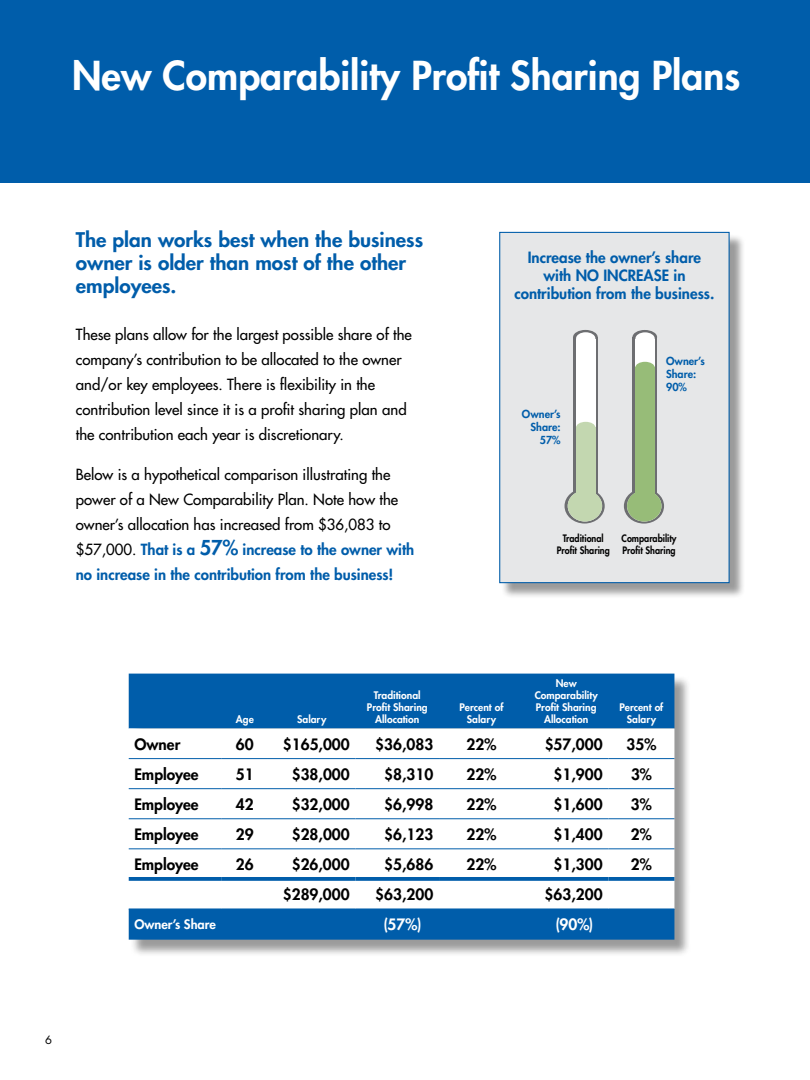
<style>
.page{position:relative;width:810px;height:1080px;background:#fff}
.page>*{position:absolute;margin:0;border:0;box-sizing:border-box;transform-origin:0 0}
.t1{font:800 38.88px "Futura";color:#fff}
.t2{font:800 19.62px/23px "Futura";color:#005daa;scale:1.05 1}
.t3{font:800 15.25px "Futura";color:#000}
.t4{font:800 15.25px "Futura";color:#fff}
.t5{font:800 15.12px/18.1px "Futura";color:#005daa;text-align:center}
.t6{font:15px/25px "Futura";color:#000}
.t7{font:800 12.75px "Futura";color:#fff}
.t8{font:11.25px "Futura";color:#000}
.t9{font:800 10.75px/13px "Futura";color:#005daa;text-align:right}
.t10{font:800 10.25px/12.2px "Futura";color:#fff;text-align:center}
.t11{font:800 10px/12px "Futura";color:#000;text-align:center;scale:.9 1}
.s1{font-weight:800;color:#005daa}
.s2{font-weight:800;font-size:20px;color:#005daa}
</style>
<div class="page">
<div style="left:0;top:0;width:810px;height:183px;background:#005daa"></div>
<div style="left:501px;top:234px;width:244px;height:365px;background:#000;opacity:.4"></div>
<div style="left:499px;top:232px;width:231px;height:351px;background:#e6e7e8;border:1px solid #005daa"></div>
<svg style="left:624px;top:489px;width:40px;height:35px"></svg>
<div style="left:632px;top:337px;width:25px;height:161px;background:#6d6e71"></div>
<div style="left:632px;top:330px;width:25px;height:14px;background:#6d6e71;border-radius:50%"></div>
<div style="left:635px;top:339px;width:20px;height:157px;background:#fff"></div>
<div style="left:635px;top:332px;width:20px;height:13px;background:#fff;border-radius:50%"></div>
<div style="left:627px;top:490px;width:34px;height:32px;background:#97bc78;border-radius:50%"></div>
<div style="left:635px;top:367px;width:20px;height:129px;background:#97bc78"></div>
<div style="left:635px;top:362px;width:20px;height:11px;background:#97bc78;border-radius:50%"></div>
<svg style="left:565px;top:488px;width:40px;height:36px"></svg>
<svg style="left:573px;top:339px;width:25px;height:156px"></svg>
<svg style="left:573px;top:330px;width:25px;height:14px"></svg>
<div style="left:568px;top:491px;width:34px;height:31px;background:#a8afa4;border-radius:50%"></div>
<div style="left:576px;top:339px;width:19px;height:157px;background:#fff"></div>
<div style="left:576px;top:332px;width:19px;height:13px;background:#fff;border-radius:50%"></div>
<div style="left:568px;top:490px;width:34px;height:32px;background:#c3d7b0;border-radius:50%"></div>
<div style="left:576px;top:427px;width:19px;height:69px;background:#c3d7b0"></div>
<div style="left:576px;top:422px;width:19px;height:11px;background:#c3d7b0;border-radius:50%"></div>
<div style="left:131px;top:676px;width:560px;height:281px;background:#000;opacity:.4"></div>
<div style="left:129px;top:674px;width:545px;height:266px;background:#005daa"></div>
<svg style="left:129px;top:729px;width:545px;height:180px"></svg>
<hr style="left:129px;top:758px;width:93px;height:1px;background:#005daa">
<hr style="left:222px;top:758px;width:46px;height:1px;background:#005daa">
<hr style="left:268px;top:758px;width:88px;height:1px;background:#005daa">
<hr style="left:356px;top:758px;width:83px;height:1px;background:#005daa">
<hr style="left:439px;top:758px;width:85px;height:1px;background:#005daa">
<hr style="left:524px;top:758px;width:84px;height:1px;background:#005daa">
<hr style="left:608px;top:758px;width:66px;height:1px;background:#005daa">
<hr style="left:129px;top:788px;width:93px;height:1px;background:#005daa">
<hr style="left:222px;top:788px;width:46px;height:1px;background:#005daa">
<hr style="left:268px;top:788px;width:88px;height:1px;background:#005daa">
<hr style="left:356px;top:788px;width:83px;height:1px;background:#005daa">
<hr style="left:439px;top:788px;width:85px;height:1px;background:#005daa">
<hr style="left:524px;top:788px;width:84px;height:1px;background:#005daa">
<hr style="left:608px;top:788px;width:66px;height:1px;background:#005daa">
<hr style="left:129px;top:818px;width:93px;height:1px;background:#005daa">
<hr style="left:222px;top:818px;width:46px;height:1px;background:#005daa">
<hr style="left:268px;top:818px;width:88px;height:1px;background:#005daa">
<hr style="left:356px;top:818px;width:83px;height:1px;background:#005daa">
<hr style="left:439px;top:818px;width:85px;height:1px;background:#005daa">
<hr style="left:524px;top:818px;width:84px;height:1px;background:#005daa">
<hr style="left:608px;top:818px;width:66px;height:1px;background:#005daa">
<hr style="left:129px;top:849px;width:93px;height:1px;background:#005daa">
<hr style="left:222px;top:849px;width:46px;height:1px;background:#005daa">
<hr style="left:268px;top:849px;width:88px;height:1px;background:#005daa">
<hr style="left:356px;top:849px;width:83px;height:1px;background:#005daa">
<hr style="left:439px;top:849px;width:85px;height:1px;background:#005daa">
<hr style="left:524px;top:849px;width:84px;height:1px;background:#005daa">
<hr style="left:608px;top:849px;width:66px;height:1px;background:#005daa">
<svg style="left:129px;top:877px;width:93px;height:4px"></svg>
<svg style="left:222px;top:877px;width:46px;height:4px"></svg>
<svg style="left:268px;top:877px;width:88px;height:4px"></svg>
<svg style="left:356px;top:877px;width:83px;height:4px"></svg>
<svg style="left:439px;top:877px;width:85px;height:4px"></svg>
<svg style="left:524px;top:877px;width:84px;height:4px"></svg>
<svg style="left:608px;top:877px;width:66px;height:4px"></svg>
<hr style="left:129px;top:909px;width:93px;height:1px;background:#005daa">
<hr style="left:222px;top:909px;width:46px;height:1px;background:#005daa">
<hr style="left:268px;top:909px;width:88px;height:1px;background:#005daa">
<hr style="left:356px;top:909px;width:83px;height:1px;background:#005daa">
<hr style="left:439px;top:909px;width:85px;height:1px;background:#005daa">
<hr style="left:524px;top:909px;width:84px;height:1px;background:#005daa">
<hr style="left:608px;top:909px;width:66px;height:1px;background:#005daa">
<h1 class="t1" style="left:72px;top:51px;width:670px">New Comparability Profit Sharing Plans</h1>
<h2 class="t2" style="left:76px;top:229px;width:332px">The plan works best when the business owner is older than most of the other employees.</h2>
<p class="t6" style="left:76px;top:322px;width:338px">These plans allow for the largest possible share of the company’s contribution to be allocated to the owner and/or key employees. There is flexibility in the contribution level since it is a profit sharing plan and the contribution each year is discretionary.</p>
<p class="t6" style="left:76px;top:462px;width:340px">Below is a hypothetical comparison illustrating the power of a New Comparability Plan. Note how the owner’s allocation has increased from $36,083 to $57,000. <span class="s1">That is a</span> <span class="s2">57%</span> <span class="s1">increase to the owner with no increase in the contribution from the business!</span></p>
<p class="t5" style="left:514px;top:248px;width:202px">Increase the owner’s share with NO INCREASE in contribution from the business.</p>
<p class="t9" style="left:522px;top:408px;width:40px">Owner’s<br>Share:<br>57%</p>
<p class="t9" style="left:666px;top:355px;width:40px;text-align:left">Owner’s<br>Share:<br>90%</p>
<p class="t11" style="left:557px;top:533px;width:61px">Traditional<br>Profit Sharing</p>
<p class="t11" style="left:622px;top:533px;width:63px;text-align:left">Comparability<br>Profit Sharing</p>
<p class="t10" style="left:236px;top:714px;width:19px">Age</p>
<p class="t10" style="left:297px;top:714px;width:31px">Salary</p>
<p class="t10" style="left:367px;top:689px;width:62px">Traditional<br>Profit Sharing<br>Allocation</p>
<p class="t10" style="left:460px;top:701px;width:45px">Percent of<br>Salary</p>
<p class="t10" style="left:535px;top:677px;width:64px">New<br>Comparability<br>Profit Sharing<br>Allocation</p>
<p class="t10" style="left:619px;top:701px;width:45px">Percent of<br>Salary</p>
<p class="t3" style="left:134px;top:734px;width:47px">Owner</p>
<p class="t3" style="left:236px;top:734px;width:19px">60</p>
<p class="t3" style="left:283px;top:734px;width:68px">$165,000</p>
<p class="t3" style="left:375px;top:734px;width:60px">$36,083</p>
<p class="t3" style="left:467px;top:734px;width:31px">22%</p>
<p class="t3" style="left:545px;top:734px;width:60px">$57,000</p>
<p class="t3" style="left:627px;top:734px;width:31px">35%</p>
<p class="t3" style="left:134px;top:764px;width:66px">Employee</p>
<p class="t3" style="left:236px;top:764px;width:19px">51</p>
<p class="t3" style="left:292px;top:764px;width:60px">$38,000</p>
<p class="t3" style="left:384px;top:764px;width:51px">$8,310</p>
<p class="t3" style="left:467px;top:764px;width:31px">22%</p>
<p class="t3" style="left:554px;top:764px;width:51px">$1,900</p>
<p class="t3" style="left:631px;top:764px;width:22px">3%</p>
<p class="t3" style="left:134px;top:795px;width:66px">Employee</p>
<p class="t3" style="left:236px;top:795px;width:19px">42</p>
<p class="t3" style="left:292px;top:795px;width:60px">$32,000</p>
<p class="t3" style="left:384px;top:795px;width:51px">$6,998</p>
<p class="t3" style="left:467px;top:795px;width:31px">22%</p>
<p class="t3" style="left:554px;top:795px;width:51px">$1,600</p>
<p class="t3" style="left:631px;top:795px;width:22px">3%</p>
<p class="t3" style="left:134px;top:825px;width:66px">Employee</p>
<p class="t3" style="left:236px;top:825px;width:19px">29</p>
<p class="t3" style="left:292px;top:825px;width:60px">$28,000</p>
<p class="t3" style="left:384px;top:825px;width:51px">$6,123</p>
<p class="t3" style="left:467px;top:825px;width:31px">22%</p>
<p class="t3" style="left:554px;top:825px;width:51px">$1,400</p>
<p class="t3" style="left:631px;top:825px;width:22px">2%</p>
<p class="t3" style="left:134px;top:855px;width:66px">Employee</p>
<p class="t3" style="left:236px;top:855px;width:19px">26</p>
<p class="t3" style="left:292px;top:855px;width:60px">$26,000</p>
<p class="t3" style="left:384px;top:855px;width:51px">$5,686</p>
<p class="t3" style="left:467px;top:855px;width:31px">22%</p>
<p class="t3" style="left:554px;top:855px;width:51px">$1,300</p>
<p class="t3" style="left:631px;top:855px;width:22px">2%</p>
<p class="t3" style="left:283px;top:885px;width:68px">$289,000</p>
<p class="t3" style="left:375px;top:885px;width:60px">$63,200</p>
<p class="t3" style="left:545px;top:885px;width:60px">$63,200</p>
<p class="t7" style="left:134px;top:917px;width:83px">Owner’s Share</p>
<p class="t4" style="left:383px;top:915px;width:40px">(57%)</p>
<p class="t4" style="left:555px;top:915px;width:40px">(90%)</p>
<p class="t8" style="left:45px;top:1032px;width:8px">6</p>
</div>
